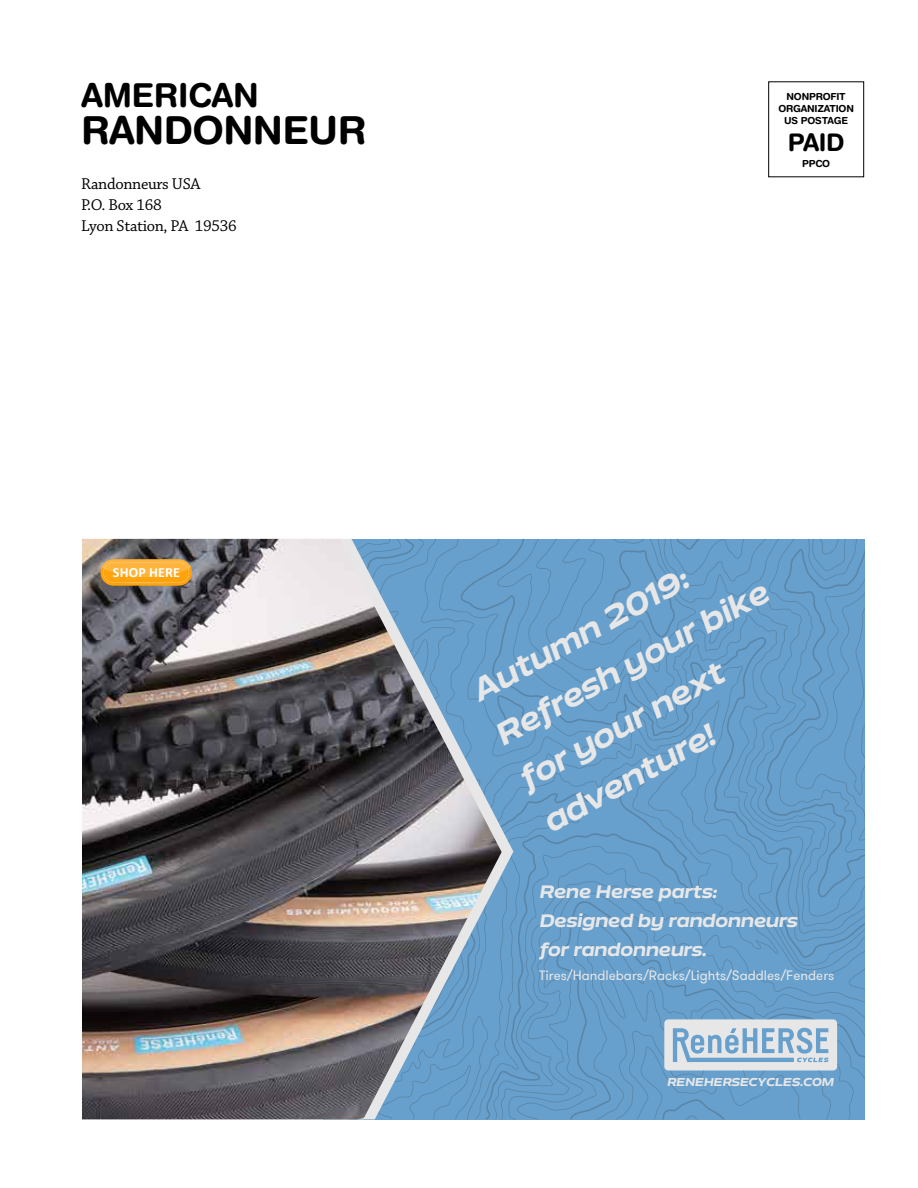
<style>
.page{position:relative;width:918px;height:1188px;background:#fff}
.page>*{position:absolute;margin:0;border:0;box-sizing:border-box;transform-origin:0 0}
.t1{font:700 38.7px "Helvetica Rounded";letter-spacing:-.015em;color:#000}
.t2{font:700 33px "Helvetica Rounded";letter-spacing:-.01em;color:#000}
.t3{font:italic 700 28.5px/49.8px "Aero";color:#e8e7e8}
.t4{font:700 24.3px "Helvetica Rounded";color:#000}
.t5{font:italic 700 16.5px/28.8px "Aero";color:#e8e7e8}
.t6{font:16.5px/21px "Chaparral Pro";letter-spacing:-.02em;color:#000}
.t7{font:700 14.1px "Calibri";letter-spacing:.015em;color:#fff}
.t8{font:13.5px "GT Walsheim Pro";color:#e8e7e8}
.t9{font:italic 700 10.5px "Aero";color:#e8e7e8}
.t10{font:700 9.75px/12.1px "Helvetica Rounded";letter-spacing:-.02em;color:#000;text-align:center}
</style>
<div class="page">
<svg style="left:513px;top:539px;width:352px;height:161px;background:#659dc9"></svg>
<svg style="left:513px;top:700px;width:352px;height:419px;background:#659dc8"></svg>
<svg style="left:513px;top:759px;width:266px;height:360px;background:#659dc9"></svg>
<svg style="left:513px;top:811px;width:67px;height:308px;background:#659dc8"></svg>
<svg style="left:572px;top:539px;width:124px;height:133px;background:#659dc9"></svg>
<svg style="left:502px;top:539px;width:11px;height:580px;background:#6aa0c9"></svg>
<svg style="left:600px;top:972px;width:237px;height:147px;background:#7dabcf"></svg>
<img style="left:82px;top:539px;width:420px;height:580px">
<div style="left:768px;top:81px;width:96px;height:96px;border:1px solid #000"></div>
<svg style="left:101px;top:539px;width:228px;height:229px;background:#76706d"></svg>
<h2 class="t2" style="left:81px;top:75px;width:180px">AMERICAN</h2>
<h1 class="t1" style="left:81px;top:107px;width:287px">RANDONNEUR</h1>
<p class="t6" style="left:81px;top:174px;width:157px">Randonneurs USA<br>P.O. Box 168<br>Lyon Station, PA 19536</p>
<p class="t10" style="left:778px;top:90px;width:77px">NONPROFIT<br>ORGANIZATION<br>US POSTAGE</p>
<h3 class="t4" style="left:788px;top:127px;width:58px">PAID</h3>
<p class="t10" style="left:802px;top:157px;width:30px">PPCO</p>
<p class="t7" style="left:113px;top:563px;width:69px">SHOP HERE</p>
<h3 class="t3" style="left:462px;top:672px;width:308px;rotate:-29deg">Autumn 2 0 19 :<br>Refresh your bik e for your nex t<br>adv enture!</h3>
<p class="t5" style="left:540px;top:878px;width:260px">Rene Herse parts:<br>Designed by randonneurs for randonneurs.</p>
<p class="t8" style="left:539px;top:966px;width:297px">Tires/Handlebars/Racks/Lights/Saddles/Fenders</p>
<p class="t9" style="left:667px;top:1075px;width:168px">RENEHERSECYCLES.COM</p>
</div>
